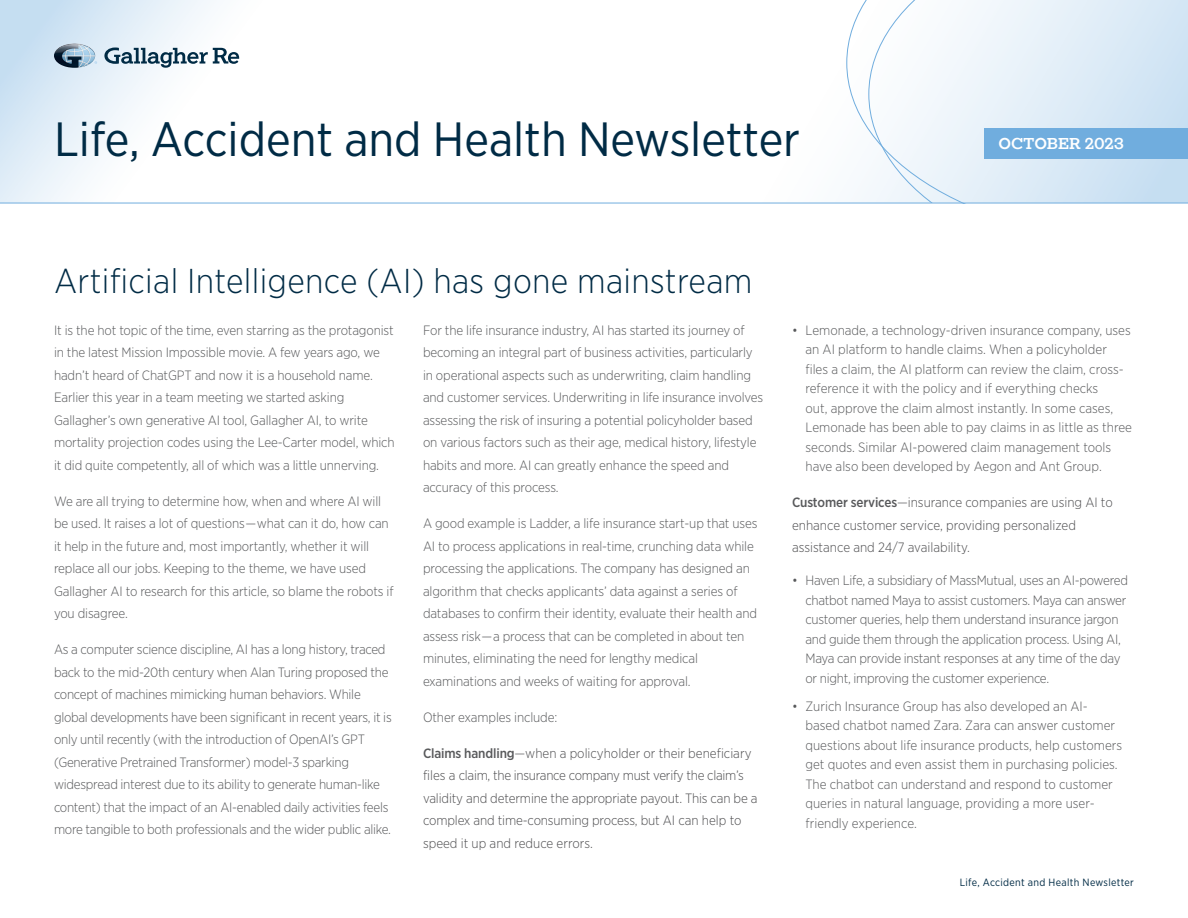
<style>
.page{position:relative;width:1188px;height:918px;background:#fff}
.page>*{position:absolute;margin:0;border:0;box-sizing:border-box;transform-origin:0 0}
.Cover-headline{font:48px "Gotham Narrow";color:#002b45}
.Primary_headline{font:300 34.5px "Gotham Narrow";letter-spacing:.01em;color:#002b45}
.Body_Copy{font:500 15px "Gallagher Slab";color:#fff}
.Art_Brochure_CC_Body{font:300 13.5px/22.5px "Gotham Narrow";letter-spacing:-.01em;color:#58595b}
.Art_Brochure_CC_Body-2{font:300 13.5px/22.5px "Gotham Narrow";letter-spacing:-.01em;color:#4d4d4f}
.t1{font:10.5px "Gotham Narrow";letter-spacing:.03em;color:#002b45}
.s1{font-weight:500;color:#58595b}
.s2{color:#58595b}
</style>
<div class="page">
<div style="left:0;top:0;width:1188px;height:203px;background:#cde2f3"></div>
<svg style="left:0;top:0;width:847px;height:203px;background:#f9fbfd"></svg>
<hr style="left:0;top:203px;width:1188px;height:1px;background:#70adde">
<div style="left:985px;top:128px;width:203px;height:31px;background:#70adde"></div>
<div style="left:847px;top:0;width:22px;height:203px;background:#fbfcfe"></div>
<svg style="left:869px;top:0;width:289px;height:203px"></svg>
<img style="left:54px;top:43px;width:41px;height:25px">
<svg style="left:104px;top:48px;width:135px;height:20px;background:#9fb1bc"></svg>
<p class="Cover-headline" style="left:54px;top:109px;width:748px">Life, Accident and Health Newsletter</p>
<p class="Primary_headline" style="left:54px;top:260px;width:700px">Artificial Intelligence (AI) has gone mainstream</p>
<p class="Body_Copy" style="left:998px;top:134px;width:127px">OCTOBER 2023</p>
<p class="Art_Brochure_CC_Body" style="left:54px;top:318px;width:342px">It is the hot topic of the time, even starring as the protagonist in the latest Mission Impossible movie. A few years ago, we hadn’t heard of ChatGPT and now it is a household name.<br>Earlier this year in a team meeting we started asking Gallagher’s own generative AI tool, Gallagher AI, to write mortality projection codes using the Lee-Carter model, which it did quite competently, all of which was a little unnerving.</p>
<p class="Art_Brochure_CC_Body" style="left:54px;top:489px;width:341px">We are all trying to determine how, when and where AI will be used. It raises a lot of questions — what can it do, how can it help in the future and, most importantly, whether it will replace all our jobs. Keeping to the theme, we have used Gallagher AI to research for this article, so blame the robots if you disagree.</p>
<p class="Art_Brochure_CC_Body" style="left:54px;top:638px;width:339px">As a computer science discipline, AI has a long history, traced back to the mid-20th century when Alan Turing proposed the concept of machines mimicking human behaviors. While global developments have been significant in recent years, it is only until recently (with the introduction of OpenAI’s GPT (Generative Pretrained Transformer) model-3 sparking widespread interest due to its ability to generate human-like content) that the impact of an AI-enabled daily activities feels more tangible to both professionals and the wider public alike.</p>
<p class="Art_Brochure_CC_Body" style="left:423px;top:318px;width:342px">For the life insurance industry, AI has started its journey of becoming an integral part of business activities, particularly in operational aspects such as underwriting, claim handling and customer services. Underwriting in life insurance involves assessing the risk of insuring a potential policyholder based on various factors such as their age, medical history, lifestyle habits and more. AI can greatly enhance the speed and accuracy of this process.</p>
<p class="Art_Brochure_CC_Body" style="left:423px;top:512px;width:336px">A good example is Ladder, a life insurance start-up that uses AI to process applications in real-time, crunching data while processing the applications. The company has designed an algorithm that checks applicants’ data against a series of databases to confirm their identity, evaluate their health and assess risk — a process that can be completed in about ten minutes, eliminating the need for lengthy medical examinations and weeks of waiting for approval.</p>
<p class="Art_Brochure_CC_Body" style="left:423px;top:705px;width:136px">Other examples include:</p>
<p class="Art_Brochure_CC_Body-2" style="left:423px;top:741px;width:336px"><span class="s1">Claims handling</span><span class="s2">—</span>when a policyholder or their beneficiary files a claim, the insurance company must verify the claim’s validity and determine the appropriate payout. This can be a complex and time-consuming process, but AI can help to speed it up and reduce errors.</p>
<p class="Art_Brochure_CC_Body" style="left:806px;top:320px;width:328px;line-height:19.5px;text-indent:-14px">• Lemonade, a technology-driven insurance company, uses an AI platform to handle claims. When a policyholder files a claim, the AI platform can review the claim, cross&shy;reference it with the policy and if everything checks<br>out, approve the claim almost instantly. In some cases, Lemonade has been able to pay claims in as little as three seconds. Similar AI-powered claim management tools have also been developed by Aegon and Ant Group.</p>
<p class="Art_Brochure_CC_Body-2" style="left:792px;top:491px;width:322px"><span class="s1">Customer services</span><span class="s2">—</span>insurance companies are using AI to enhance customer service, providing personalized assistance and 24/7 availability.</p>
<p class="Art_Brochure_CC_Body" style="left:806px;top:570px;width:324px;line-height:19.5px;text-indent:-14px">• Haven Life, a subsidiary of MassMutual, uses an AI-powered chatbot named Maya to assist customers. Maya can answer customer queries, help them understand insurance jargon and guide them through the application process. Using AI, Maya can provide instant responses at any time of the day or night, improving the customer experience.</p>
<p class="Art_Brochure_CC_Body" style="left:806px;top:696px;width:318px;line-height:19.5px;text-indent:-14px">• Zurich Insurance Group has also developed an AI&shy;based chatbot named Zara. Zara can answer customer questions about life insurance products, help customers get quotes and even assist them in purchasing policies.<br>The chatbot can understand and respond to customer queries in natural language, providing a more user&shy;friendly experience.</p>
<p class="t1" style="left:960px;top:875px;width:176px">Life, Accident and Health Newsletter</p>
</div>
